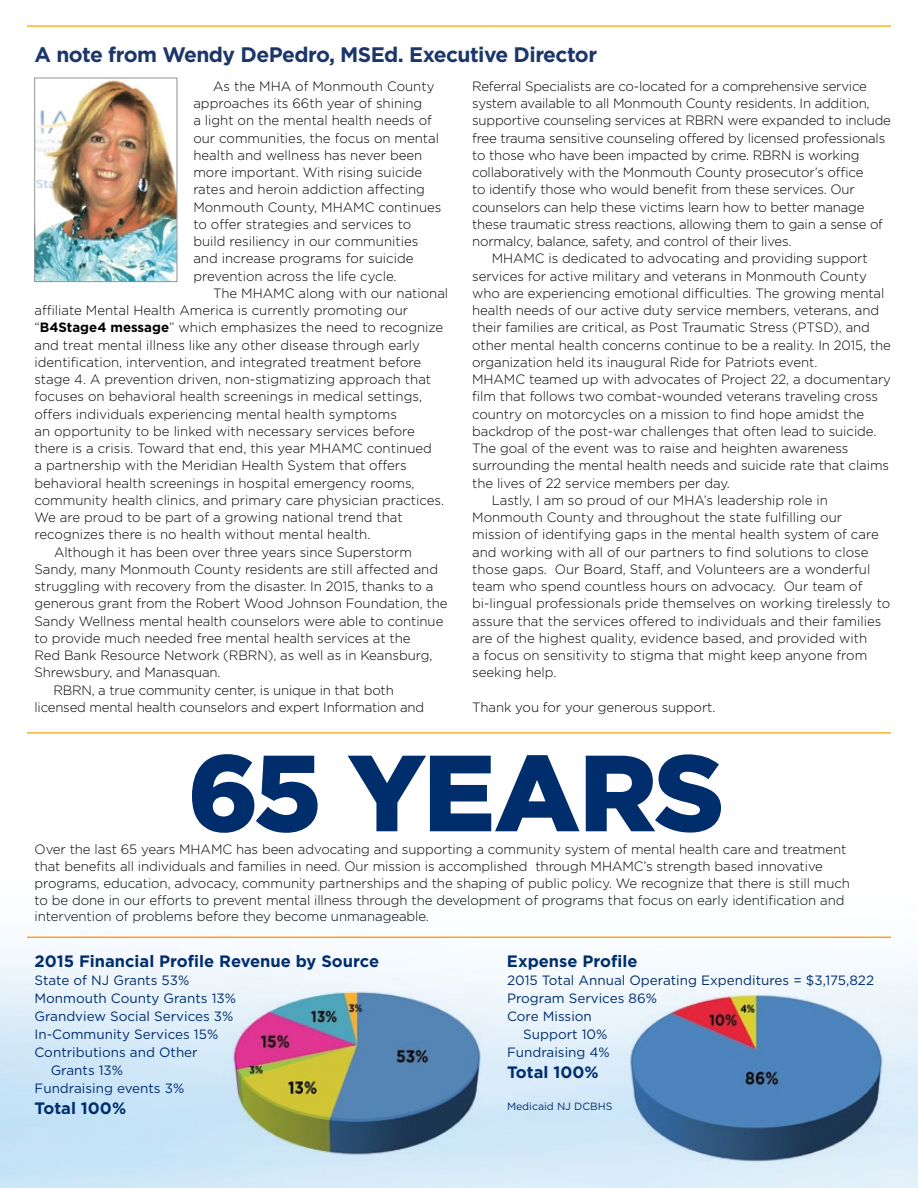
<style>
.page{position:relative;width:918px;height:1188px;background:#fff}
.page>*{position:absolute;margin:0;border:0;box-sizing:border-box;transform-origin:0 0}
.t1{font:900 108px "Gotham";letter-spacing:-.025em;color:#002e6d}
.t2{font:700 21px "Gotham";letter-spacing:-.025em;color:#1b3668}
.t3{font:700 16.5px "Gotham";color:#002e6d}
.t4{font:300 13.5px/17.2px "Gotham";letter-spacing:-.005em;color:#000}
.t5{font:13.5px "Gotham";color:#002e6d}
.t6{font:10.5px "Gotham";color:#002e6d}
.s1{font-weight:700}
</style>
<div class="page">
<img style="left:624px;top:990px;width:267px;height:176px">
<img style="left:36px;top:80px;width:139px;height:200px">
<div style="left:34px;top:78px;width:143px;height:204px;border:1px solid #939598"></div>
<hr style="left:27px;top:937px;width:864px;height:1px;background:#faa21b">
<img style="left:224px;top:982px;width:267px;height:181px">
<hr style="left:27px;top:732px;width:864px;height:2px;background:#fcb033">
<hr style="left:27px;top:25px;width:864px;height:2px;background:#fbb032">
<h2 class="t2" style="left:34px;top:41px;width:564px">A note from Wendy DePedro, MSEd. Executive Director</h2>
<p class="t4" style="left:193px;top:77px;width:250px;text-indent:20px">As the MHA of Monmouth County approaches its 66th year of shining<br>a light on the mental health needs of our communities, the focus on mental health and wellness has never been more important. With rising suicide rates and heroin addiction affecting Monmouth County, MHAMC continues to offer strategies and services to build resiliency in our communities and increase programs for suicide prevention across the life cycle.</p>
<p class="t4" style="left:213px;top:284px;width:237px">The MHAMC along with our national</p>
<p class="t4" style="left:35px;top:301px;width:375px">affiliate Mental Health America is currently promoting our</p>
<p class="t4" style="left:35px;top:319px;width:410px">“<span class="s1">B4Stage4 message</span>” which emphasizes the need to recognize</p>
<p class="t4" style="left:35px;top:336px;width:387px">and treat mental illness like any other disease through early</p>
<p class="t4" style="left:35px;top:353px;width:388px">identification, intervention, and integrated treatment before</p>
<p class="t4" style="left:35px;top:370px;width:398px">stage 4. A prevention driven, non-stigmatizing approach that</p>
<p class="t4" style="left:35px;top:388px;width:389px">focuses on behavioral health screenings in medical settings,</p>
<p class="t4" style="left:35px;top:405px;width:364px">offers individuals experiencing mental health symptoms</p>
<p class="t4" style="left:35px;top:422px;width:382px">an opportunity to be linked with necessary services before</p>
<p class="t4" style="left:35px;top:439px;width:399px">there is a crisis. Toward that end, this year MHAMC continued</p>
<p class="t4" style="left:35px;top:457px;width:374px">a partnership with the Meridian Health System that offers</p>
<p class="t4" style="left:35px;top:474px;width:382px">behavioral health screenings in hospital emergency rooms,</p>
<p class="t4" style="left:35px;top:491px;width:411px">community health clinics, and primary care physician practices.</p>
<p class="t4" style="left:35px;top:508px;width:370px">We are proud to be part of a growing national trend that</p>
<p class="t4" style="left:35px;top:526px;width:337px">recognizes there is no health without mental health.</p>
<p class="t4" style="left:54px;top:543px;width:360px">Although it has been over three years since Superstorm</p>
<p class="t4" style="left:35px;top:560px;width:405px">Sandy, many Monmouth County residents are still affected and</p>
<p class="t4" style="left:35px;top:577px;width:400px">struggling with recovery from the disaster. In 2015, thanks to a</p>
<p class="t4" style="left:35px;top:595px;width:415px">generous grant from the Robert Wood Johnson Foundation, the</p>
<p class="t4" style="left:35px;top:612px;width:410px">Sandy Wellness mental health counselors were able to continue</p>
<p class="t4" style="left:35px;top:629px;width:378px">to provide much needed free mental health services at the</p>
<p class="t4" style="left:35px;top:646px;width:399px">Red Bank Resource Network (RBRN), as well as in Keansburg,</p>
<p class="t4" style="left:35px;top:664px;width:188px">Shrewsbury, and Manasquan.</p>
<p class="t4" style="left:53px;top:681px;width:342px">RBRN, a true community center, is unique in that both</p>
<p class="t4" style="left:35px;top:698px;width:391px">licensed mental health counselors and expert Information and</p>
<p class="t4" style="left:472px;top:77px;width:396px">Referral Specialists are co-located for a comprehensive service</p>
<p class="t4" style="left:472px;top:94px;width:399px">system available to all Monmouth County residents. In addition,</p>
<p class="t4" style="left:472px;top:112px;width:420px">supportive counseling services at RBRN were expanded to include</p>
<p class="t4" style="left:472px;top:129px;width:415px">free trauma sensitive counseling offered by licensed professionals</p>
<p class="t4" style="left:472px;top:146px;width:389px">to those who have been impacted by crime. RBRN is working</p>
<p class="t4" style="left:472px;top:163px;width:393px">collaboratively with the Monmouth County prosecutor’s office</p>
<p class="t4" style="left:472px;top:181px;width:384px">to identify those who would benefit from these services. Our</p>
<p class="t4" style="left:472px;top:198px;width:394px">counselors can help these victims learn how to better manage</p>
<p class="t4" style="left:472px;top:215px;width:412px">these traumatic stress reactions, allowing them to gain a sense of</p>
<p class="t4" style="left:472px;top:232px;width:321px">normalcy, balance, safety, and control of their lives.</p>
<p class="t4" style="left:492px;top:250px;width:377px">MHAMC is dedicated to advocating and providing support</p>
<p class="t4" style="left:472px;top:267px;width:396px">services for active military and veterans in Monmouth County</p>
<p class="t4" style="left:472px;top:284px;width:414px">who are experiencing emotional difficulties. The growing mental</p>
<p class="t4" style="left:472px;top:301px;width:408px">health needs of our active duty service members, veterans, and</p>
<p class="t4" style="left:472px;top:319px;width:399px">their families are critical, as Post Traumatic Stress (PTSD), and</p>
<p class="t4" style="left:472px;top:336px;width:420px">other mental health concerns continue to be a reality. In 2015, the</p>
<p class="t4" style="left:472px;top:353px;width:347px">organization held its inaugural Ride for Patriots event.</p>
<p class="t4" style="left:472px;top:370px;width:420px">MHAMC teamed up with advocates of Project 22, a documentary</p>
<p class="t4" style="left:472px;top:388px;width:407px">film that follows two combat-wounded veterans traveling cross</p>
<p class="t4" style="left:472px;top:405px;width:394px">country on motorcycles on a mission to find hope amidst the</p>
<p class="t4" style="left:472px;top:422px;width:406px">backdrop of the post-war challenges that often lead to suicide.</p>
<p class="t4" style="left:472px;top:439px;width:378px">The goal of the event was to raise and heighten awareness</p>
<p class="t4" style="left:472px;top:457px;width:418px">surrounding the mental health needs and suicide rate that claims</p>
<p class="t4" style="left:472px;top:474px;width:259px">the lives of 22 service members per day.</p>
<p class="t4" style="left:492px;top:491px;width:338px">Lastly, I am so proud of our MHA’s leadership role in</p>
<p class="t4" style="left:472px;top:508px;width:371px">Monmouth County and throughout the state fulfilling our</p>
<p class="t4" style="left:472px;top:526px;width:408px">mission of identifying gaps in the mental health system of care</p>
<p class="t4" style="left:472px;top:543px;width:398px">and working with all of our partners to find solutions to close</p>
<p class="t4" style="left:472px;top:560px;width:400px">those gaps. Our Board, Staff, and Volunteers are a wonderful</p>
<p class="t4" style="left:472px;top:577px;width:392px">team who spend countless hours on advocacy. Our team of</p>
<p class="t4" style="left:472px;top:595px;width:420px">bi-lingual professionals pride themselves on working tirelessly to</p>
<p class="t4" style="left:472px;top:612px;width:411px">assure that the services offered to individuals and their families</p>
<p class="t4" style="left:472px;top:629px;width:397px">are of the highest quality, evidence based, and provided with</p>
<p class="t4" style="left:472px;top:646px;width:397px">a focus on sensitivity to stigma that might keep anyone from</p>
<p class="t4" style="left:472px;top:664px;width:86px">seeking help.</p>
<p class="t4" style="left:472px;top:698px;width:245px">Thank you for your generous support.</p>
<h1 class="t1" style="left:188px;top:719px;width:538px">65 YEARS</h1>
<p class="t4" style="left:34px;top:840px;width:817px;line-height:16.8px">Over the last 65 years MHAMC has been advocating and supporting a community system of mental health care and treatment that benefits all individuals and families in need. Our mission is accomplished through MHAMC’s strength based innovative programs, education, advocacy, community partnerships and the shaping of public policy. We recognize that there is still much to be done in our efforts to prevent mental illness through the development of programs that focus on early identification and intervention of problems before they become unmanageable.</p>
<p class="t3" style="left:34px;top:950px;width:346px">2015 Financial Profile Revenue by Source</p>
<p class="t5" style="left:34px;top:971px;width:156px">State of NJ Grants 53%</p>
<p class="t5" style="left:34px;top:989px;width:203px">Monmouth County Grants 13%</p>
<p class="t5" style="left:34px;top:1007px;width:201px">Grandview Social Services 3%</p>
<p class="t5" style="left:34px;top:1025px;width:185px">In-Community Services 15%</p>
<p class="t5" style="left:34px;top:1043px;width:165px">Contributions and Other</p>
<p class="t5" style="left:51px;top:1061px;width:74px">Grants 13%</p>
<p class="t5" style="left:34px;top:1079px;width:151px">Fundraising events 3%</p>
<p class="t3" style="left:34px;top:1097px;width:93px">Total 100%</p>
<p class="t3" style="left:507px;top:950px;width:132px">Expense Profile</p>
<p class="t5" style="left:507px;top:971px;width:369px">2015 Total Annual Operating Expenditures = $3,175,822</p>
<p class="t5" style="left:507px;top:989px;width:152px">Program Services 86%</p>
<p class="t5" style="left:507px;top:1007px;width:86px">Core Mission</p>
<p class="t5" style="left:523px;top:1025px;width:86px">Support 10%</p>
<p class="t5" style="left:507px;top:1043px;width:104px">Fundraising 4%</p>
<p class="t3" style="left:507px;top:1061px;width:93px">Total 100%</p>
<p class="t6" style="left:507px;top:1099px;width:107px">Medicaid NJ DCBHS</p>
</div>
